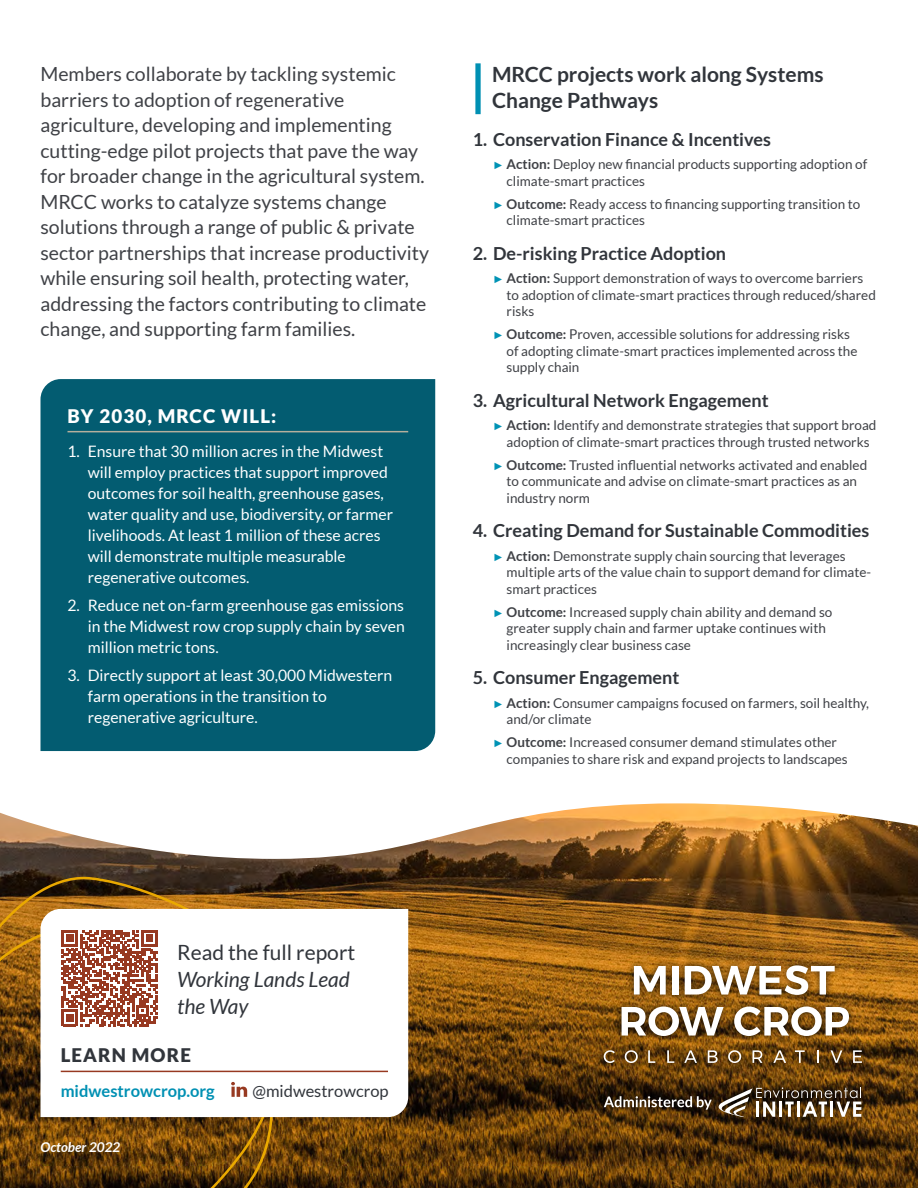
<style>
.page{position:relative;width:918px;height:1188px;background:#fff}
.page>*{position:absolute;margin:0;border:0;box-sizing:border-box;transform-origin:0 0}
.t1{font:700 21px/25.5px "Lato";color:#31353b}
.t2{font:italic 21px/27px "Lato";color:#31353b}
.t3{font:21px "Lato";color:#31353b}
.t4{font:19.5px/25.5px "Lato";color:#3f4146}
.t5{font:900 18.75px "Lato";letter-spacing:.06em;color:#fff}
.t6{font:900 18.75px "Lato";letter-spacing:.06em;color:#31353b}
.t7{font:700 18px "Lato";color:#31353b}
.t8{font:700 16.5px "Lato";color:#0090b3}
.t9{font:16.5px "Lato";color:#31353b}
.t10{font:15.75px/21px "Lato";color:#fff}
.t11{font:13.5px/16.5px "Lato";color:#3f4146}
.t12{font:italic 700 13.5px "Lato";color:#fff}
.s1{font-family:"Arial";font-size:10.5px;color:#0093b5}
.s2{font-weight:700}
</style>
<div class="page">
<img style="left:0;top:803px;width:918px;height:385px">
<svg style="left:0;top:876px;width:287px;height:312px"></svg>
<div style="left:596px;top:958px;width:273px;height:166px;background:#000;opacity:.75"></div>
<svg style="left:634px;top:966px;width:32px;height:29px"></svg>
<div style="left:672px;top:966px;width:6px;height:29px;background:#fff"></div>
<svg style="left:685px;top:965px;width:150px;height:30px"></svg>
<svg style="left:622px;top:1007px;width:102px;height:29px"></svg>
<svg style="left:734px;top:1007px;width:115px;height:29px"></svg>
<svg style="left:604px;top:1050px;width:11px;height:13px"></svg>
<svg style="left:625px;top:1050px;width:13px;height:13px"></svg>
<svg style="left:648px;top:1050px;width:7px;height:13px"></svg>
<svg style="left:667px;top:1050px;width:7px;height:13px"></svg>
<svg style="left:684px;top:1050px;width:13px;height:13px"></svg>
<svg style="left:708px;top:1050px;width:10px;height:13px"></svg>
<svg style="left:728px;top:1050px;width:13px;height:13px"></svg>
<svg style="left:753px;top:1050px;width:9px;height:13px"></svg>
<svg style="left:773px;top:1050px;width:13px;height:13px"></svg>
<svg style="left:795px;top:1050px;width:10px;height:13px"></svg>
<svg style="left:817px;top:1050px;width:2px;height:13px"></svg>
<svg style="left:831px;top:1050px;width:11px;height:13px"></svg>
<svg style="left:853px;top:1050px;width:9px;height:13px"></svg>
<svg style="left:604px;top:1096px;width:108px;height:14px"></svg>
<svg style="left:718px;top:1087px;width:143px;height:30px"></svg>
<div style="left:40px;top:379px;width:395px;height:372px;background:#035c71"></div>
<hr style="left:68px;top:431px;width:340px;height:1px;background:#b5af9c">
<div style="left:475px;top:63px;width:6px;height:51px;background:#0090b3"></div>
<svg style="left:40px;top:909px;width:368px;height:208px"></svg>
<hr style="left:61px;top:1071px;width:327px;height:1px;background:#973921">
<svg style="left:61px;top:930px;width:97px;height:96px"></svg>
<svg style="left:231px;top:1082px;width:16px;height:15px"></svg>
<p class="t4" style="left:40px;top:61px;width:390px">Members collaborate by tackling systemic barriers to adoption of regenerative agriculture, developing and implementing cutting-edge pilot projects that pave the way for broader change in the agricultural system.<br>MRCC works to catalyze systems change solutions through a range of public &amp; private sector partnerships that increase productivity while ensuring soil health, protecting water, addressing the factors contributing to climate change, and supporting farm families.</p>
<h3 class="t5" style="left:68px;top:405px;width:210px">BY 2030, MRCC WILL:</h3>
<p class="t10" style="left:88px;top:441px;width:307px;text-indent:-20px">1. Ensure that 30 million acres in the Midwest will employ practices that support improved outcomes for soil health, greenhouse gases, water quality and use, biodiversity, or farmer livelihoods. At least 1 million of these acres will demonstrate multiple measurable regenerative outcomes.</p>
<p class="t10" style="left:88px;top:595px;width:319px;text-align:justify;text-indent:-20px">2. Reduce net on-farm greenhouse gas emissions in the Midwest row crop supply chain by seven million metric tons.</p>
<p class="t10" style="left:88px;top:664px;width:306px;text-indent:-20px">3. Directly support at least 30,000 Midwestern farm operations in the transition to regenerative agriculture.</p>
<h1 class="t1" style="left:492px;top:62px;width:333px">MRCC projects work along Systems<br>Change Pathways</h1>
<h3 class="t7" style="left:473px;top:129px;width:300px">1. Conservation Finance &amp; Incentives</h3>
<p class="t11" style="left:507px;top:156px;width:362px;text-indent:-14px"><span class="s1">►</span> <span class="s2">Action:</span> Deploy new financial products supporting adoption of climate-smart practices</p>
<p class="t11" style="left:507px;top:196px;width:355px;text-indent:-14px"><span class="s1">►</span> <span class="s2">Outcome:</span> Ready access to financing supporting transition to climate-smart practices</p>
<h3 class="t7" style="left:473px;top:243px;width:255px">2. De-risking Practice Adoption</h3>
<p class="t11" style="left:507px;top:270px;width:371px;text-indent:-14px"><span class="s1">►</span> <span class="s2">Action:</span> Support demonstration of ways to overcome barriers to adoption of climate-smart practices through reduced/shared risks</p>
<p class="t11" style="left:507px;top:326px;width:352px;text-indent:-14px"><span class="s1">►</span> <span class="s2">Outcome:</span> Proven, accessible solutions for addressing risks of adopting climate-smart practices implemented across the supply chain</p>
<h3 class="t7" style="left:473px;top:390px;width:297px">3. Agricultural Network Engagement</h3>
<p class="t11" style="left:493px;top:417px;width:385px;text-align:center"><span class="s1">►</span> <span class="s2">Action:</span> Identify and demonstrate strategies that support broad adoption of climate-smart practices through trusted networks</p>
<p class="t11" style="left:507px;top:457px;width:362px;text-indent:-14px"><span class="s1">►</span> <span class="s2">Outcome:</span> Trusted influential networks activated and enabled to communicate and advise on climate-smart practices as an industry norm</p>
<h3 class="t7" style="left:473px;top:520px;width:398px">4. Creating Demand for Sustainable Commodities</h3>
<p class="t11" style="left:507px;top:547px;width:366px;text-indent:-14px"><span class="s1">►</span> <span class="s2">Action:</span> Demonstrate supply chain sourcing that leverages multiple arts of the value chain to support demand for climate&shy;smart practices</p>
<p class="t11" style="left:507px;top:604px;width:327px;text-indent:-14px"><span class="s1">►</span> <span class="s2">Outcome:</span> Increased supply chain ability and demand so greater supply chain and farmer uptake continues with increasingly clear business case</p>
<h3 class="t7" style="left:473px;top:667px;width:208px">5. Consumer Engagement</h3>
<p class="t11" style="left:507px;top:694px;width:364px;text-indent:-14px"><span class="s1">►</span> <span class="s2">Action:</span> Consumer campaigns focused on farmers, soil healthy, and/or climate</p>
<p class="t11" style="left:507px;top:734px;width:343px;text-indent:-14px"><span class="s1">►</span> <span class="s2">Outcome:</span> Increased consumer demand stimulates other companies to share risk and expand projects to landscapes</p>
<h1 class="t3" style="left:177px;top:940px;width:180px">Read the full report</h1>
<h1 class="t2" style="left:177px;top:966px;width:174px">Working Lands Lead the Way</h1>
<h3 class="t6" style="left:61px;top:1044px;width:132px">LEARN MORE</h3>
<p class="t8" style="left:61px;top:1081px;width:156px">midwestrowcrop.org</p>
<p class="t9" style="left:252px;top:1082px;width:138px">@midwestrowcrop</p>
<p class="t12" style="left:40px;top:1140px;width:81px">October 2022</p>
</div>
